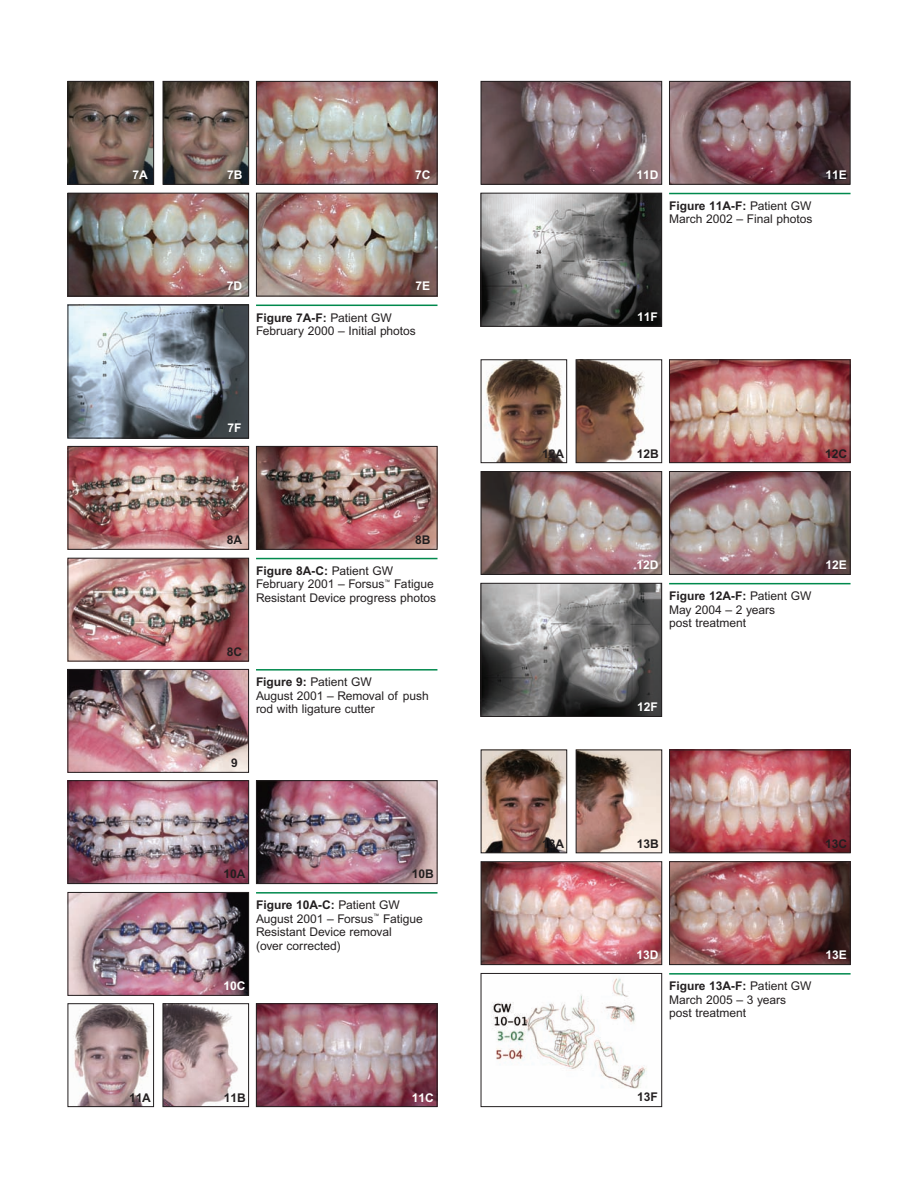
<style>
.page{position:relative;width:918px;height:1188px;background:#fff}
.page>*{position:absolute;margin:0;border:0;box-sizing:border-box;transform-origin:0 0}
.t1{font:12px/13.5px "Arial";color:#231f20}
.t2{font:700 12px "Arial";color:#fff}
.t3{font:700 12px "Arial";color:#231f20}
.s1{font-weight:700}
</style>
<div class="page">
<img style="left:258px;top:83px;width:177px;height:100px">
<div style="left:256px;top:81px;width:181px;height:104px;border:1px solid #231f20"></div>
<img style="left:70px;top:83px;width:82px;height:100px">
<div style="left:68px;top:81px;width:86px;height:104px;border:1px solid #231f20"></div>
<img style="left:70px;top:195px;width:177px;height:99px">
<div style="left:68px;top:193px;width:181px;height:103px;border:1px solid #231f20"></div>
<hr style="left:256px;top:305px;width:181px;height:1px;background:#00894d">
<img style="left:165px;top:83px;width:82px;height:100px">
<div style="left:163px;top:81px;width:86px;height:104px;border:1px solid #231f20"></div>
<img style="left:258px;top:195px;width:177px;height:99px">
<div style="left:256px;top:193px;width:181px;height:103px;border:1px solid #231f20"></div>
<img style="left:70px;top:307px;width:177px;height:129px">
<div style="left:68px;top:305px;width:181px;height:133px;border:1px solid #231f20"></div>
<img style="left:70px;top:448px;width:177px;height:100px">
<div style="left:68px;top:446px;width:181px;height:104px;border:1px solid #231f20"></div>
<hr style="left:256px;top:558px;width:181px;height:1px;background:#00894d">
<img style="left:258px;top:448px;width:177px;height:100px">
<div style="left:256px;top:446px;width:181px;height:104px;border:1px solid #231f20"></div>
<img style="left:70px;top:560px;width:177px;height:99px">
<div style="left:68px;top:558px;width:181px;height:103px;border:1px solid #231f20"></div>
<hr style="left:256px;top:669px;width:181px;height:2px;background:#00894d">
<img style="left:70px;top:671px;width:177px;height:100px">
<div style="left:68px;top:669px;width:181px;height:104px;border:1px solid #231f20"></div>
<img style="left:70px;top:782px;width:177px;height:100px">
<div style="left:68px;top:780px;width:181px;height:104px;border:1px solid #231f20"></div>
<hr style="left:256px;top:892px;width:181px;height:2px;background:#00894d">
<img style="left:258px;top:782px;width:177px;height:100px">
<div style="left:256px;top:780px;width:181px;height:104px;border:1px solid #231f20"></div>
<img style="left:70px;top:894px;width:177px;height:100px">
<div style="left:68px;top:892px;width:181px;height:104px;border:1px solid #231f20"></div>
<img style="left:258px;top:1005px;width:177px;height:100px">
<div style="left:256px;top:1003px;width:181px;height:104px;border:1px solid #231f20"></div>
<img style="left:73px;top:1005px;width:77px;height:100px">
<div style="left:68px;top:1003px;width:86px;height:104px;border:1px solid #231f20"></div>
<img style="left:483px;top:83px;width:177px;height:100px">
<div style="left:481px;top:81px;width:181px;height:104px;border:1px solid #231f20"></div>
<hr style="left:669px;top:193px;width:182px;height:1px;background:#00894d">
<img style="left:165px;top:1005px;width:74px;height:100px">
<div style="left:163px;top:1003px;width:86px;height:104px;border:1px solid #231f20"></div>
<img style="left:671px;top:83px;width:178px;height:100px">
<div style="left:669px;top:81px;width:182px;height:104px;border:1px solid #231f20"></div>
<img style="left:483px;top:195px;width:177px;height:130px">
<div style="left:481px;top:193px;width:181px;height:134px;border:1px solid #231f20"></div>
<img style="left:671px;top:361px;width:178px;height:100px">
<div style="left:669px;top:359px;width:182px;height:104px;border:1px solid #231f20"></div>
<img style="left:483px;top:361px;width:82px;height:100px">
<div style="left:481px;top:359px;width:86px;height:104px;border:1px solid #231f20"></div>
<img style="left:483px;top:473px;width:177px;height:100px">
<div style="left:481px;top:471px;width:181px;height:104px;border:1px solid #231f20"></div>
<hr style="left:669px;top:583px;width:182px;height:1px;background:#00894d">
<img style="left:578px;top:361px;width:67px;height:100px">
<div style="left:576px;top:359px;width:86px;height:104px;border:1px solid #231f20"></div>
<img style="left:671px;top:473px;width:178px;height:100px">
<div style="left:669px;top:471px;width:182px;height:104px;border:1px solid #231f20"></div>
<img style="left:483px;top:585px;width:177px;height:130px">
<div style="left:481px;top:583px;width:181px;height:134px;border:1px solid #231f20"></div>
<img style="left:671px;top:752px;width:178px;height:99px">
<div style="left:669px;top:750px;width:182px;height:103px;border:1px solid #231f20"></div>
<img style="left:483px;top:752px;width:82px;height:99px">
<div style="left:481px;top:750px;width:86px;height:103px;border:1px solid #231f20"></div>
<img style="left:483px;top:863px;width:177px;height:100px">
<div style="left:481px;top:861px;width:181px;height:104px;border:1px solid #231f20"></div>
<hr style="left:669px;top:973px;width:182px;height:2px;background:#00894d">
<img style="left:578px;top:752px;width:82px;height:99px">
<div style="left:576px;top:750px;width:86px;height:103px;border:1px solid #231f20"></div>
<img style="left:671px;top:863px;width:178px;height:100px">
<div style="left:669px;top:861px;width:182px;height:104px;border:1px solid #231f20"></div>
<img style="left:492px;top:978px;width:155px;height:111px">
<div style="left:481px;top:973px;width:181px;height:134px;border:1px solid #231f20"></div>
<p class="t2" style="left:132px;top:171px;width:17px">7A</p>
<p class="t3" style="left:129px;top:1093px;width:23px">11A</p>
<p class="t2" style="left:227px;top:171px;width:17px">7B</p>
<p class="t2" style="left:415px;top:171px;width:17px">7C</p>
<p class="t2" style="left:227px;top:282px;width:17px">7D</p>
<p class="t2" style="left:416px;top:282px;width:16px">7E</p>
<p class="t1" style="left:256px;top:312px;width:161px"><span class="s1">Figure 7A-F:</span> Patient GW<br>February 2000 – Initial photos</p>
<p class="t2" style="left:227px;top:424px;width:15px">7F</p>
<p class="t3" style="left:227px;top:535px;width:17px">8A</p>
<p class="t3" style="left:415px;top:535px;width:17px">8B</p>
<p class="t1" style="left:256px;top:565px;width:182px"><span class="s1">Figure 8A-C:</span> Patient GW<br>February 2001 – Forsus<sup>™</sup> Fatigue<br>Resistant Device progress photos</p>
<p class="t3" style="left:227px;top:647px;width:17px">8C</p>
<p class="t1" style="left:256px;top:676px;width:174px"><span class="s1">Figure 9:</span> Patient GW<br>August 2001 – Removal of push rod with ligature cutter</p>
<p class="t3" style="left:231px;top:758px;width:8px">9</p>
<p class="t3" style="left:224px;top:869px;width:23px">10A</p>
<p class="t3" style="left:412px;top:869px;width:23px">10B</p>
<p class="t1" style="left:256px;top:899px;width:168px"><span class="s1">Figure 10A-C:</span> Patient GW<br>August 2001 – Forsus<sup>™</sup> Fatigue<br>Resistant Device removal<br>(over corrected)</p>
<p class="t2" style="left:223px;top:981px;width:23px">10C</p>
<p class="t3" style="left:224px;top:1093px;width:23px">11B</p>
<p class="t2" style="left:412px;top:1093px;width:23px">11C</p>
<p class="t3" style="left:542px;top:449px;width:23px">12A</p>
<p class="t3" style="left:542px;top:839px;width:23px">13A</p>
<p class="t2" style="left:637px;top:170px;width:23px">11D</p>
<p class="t2" style="left:825px;top:170px;width:23px">11E</p>
<p class="t1" style="left:669px;top:200px;width:145px"><span class="s1">Figure 11A-F:</span> Patient GW<br>March 2002 – Final photos</p>
<p class="t2" style="left:637px;top:312px;width:22px">11F</p>
<p class="t3" style="left:637px;top:449px;width:23px">12B</p>
<p class="t3" style="left:825px;top:449px;width:23px">12C</p>
<p class="t2" style="left:637px;top:560px;width:23px">12D</p>
<p class="t2" style="left:825px;top:560px;width:23px">12E</p>
<p class="t1" style="left:669px;top:590px;width:144px"><span class="s1">Figure 12A-F:</span> Patient GW<br>May 2004 – 2 years<br>post treatment</p>
<p class="t2" style="left:637px;top:702px;width:22px">12F</p>
<p class="t3" style="left:637px;top:839px;width:23px">13B</p>
<p class="t3" style="left:825px;top:839px;width:23px">13C</p>
<p class="t2" style="left:637px;top:950px;width:23px">13D</p>
<p class="t2" style="left:825px;top:950px;width:23px">13E</p>
<p class="t1" style="left:669px;top:980px;width:144px"><span class="s1">Figure 13A-F:</span> Patient GW<br>March 2005 – 3 years post treatment</p>
<p class="t3" style="left:637px;top:1092px;width:22px">13F</p>
</div>
